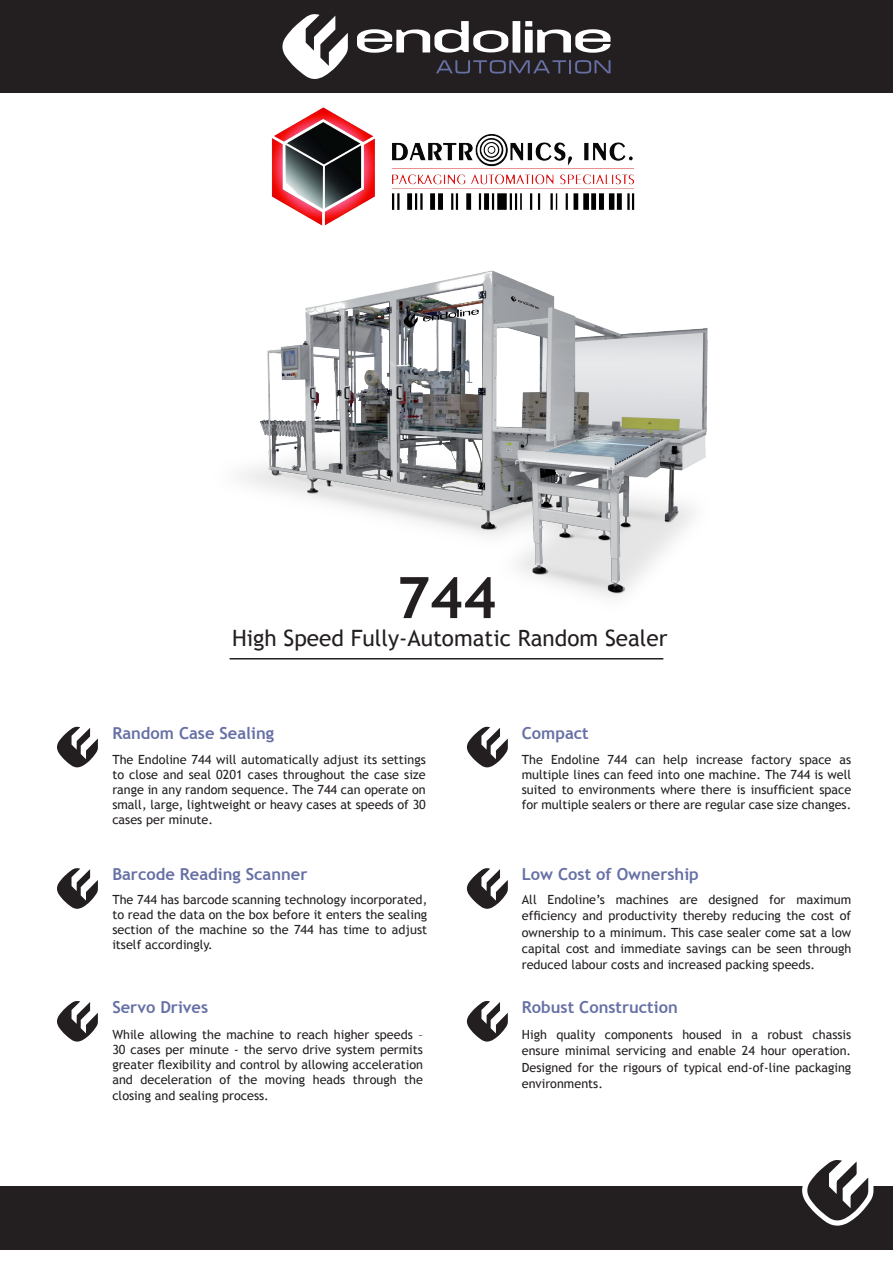
<style>
.page{position:relative;width:893px;height:1263px;background:#fff}
.page>*{position:absolute;margin:0;border:0;box-sizing:border-box;transform-origin:0 0}
.t1{font:700 57px "Trebuchet MS";color:#231f20}
.t2{font:22.5px "Trebuchet MS";color:#231f20}
.t3{font:700 16.5px "Trebuchet MS";color:#6770a5}
.t4{font:12.6px/15.1px "Trebuchet MS";color:#231f20;text-align:justify}
</style>
<div class="page">
<img style="left:240px;top:270px;width:468px;height:327px">
<hr style="left:230px;top:658px;width:433px;height:1px;background:#231f20">
<div style="left:0;top:0;width:893px;height:93px;background:#231f20"></div>
<svg style="left:357px;top:21px;width:253px;height:32px"></svg>
<svg style="left:282px;top:14px;width:66px;height:65px"></svg>
<svg style="left:436px;top:60px;width:174px;height:14px"></svg>
<div style="left:0;top:1186px;width:893px;height:63px;background:#231f20"></div>
<svg style="left:802px;top:1160px;width:72px;height:66px"></svg>
<svg style="left:57px;top:727px;width:41px;height:40px"></svg>
<svg style="left:57px;top:868px;width:41px;height:41px"></svg>
<svg style="left:57px;top:1001px;width:41px;height:41px"></svg>
<svg style="left:467px;top:727px;width:41px;height:40px"></svg>
<svg style="left:467px;top:868px;width:41px;height:41px"></svg>
<svg style="left:467px;top:1001px;width:41px;height:41px"></svg>
<img style="left:271px;top:107px;width:364px;height:119px">
<h1 class="t1" style="left:396px;top:562px;width:102px">744</h1>
<h2 class="t2" style="left:232px;top:625px;width:437px">High Speed Fully-Automatic Random Sealer</h2>
<h3 class="t3" style="left:112px;top:723px;width:163px">Random Case Sealing</h3>
<p class="t4" style="left:112px;top:752px;width:315px">The Endoline 744 will automatically adjust its settings to close and seal 0201 cases throughout the case size range in any random sequence. The 744 can operate on small, large, lightweight or heavy cases at speeds of 30 cases per minute.</p>
<h3 class="t3" style="left:112px;top:864px;width:197px">Barcode Reading Scanner</h3>
<p class="t4" style="left:112px;top:892px;width:316px">The 744 has barcode scanning technology incorporated, to read the data on the box before it enters the sealing section of the machine so the 744 has time to adjust itself accordingly.</p>
<h3 class="t3" style="left:112px;top:997px;width:97px">Servo Drives</h3>
<p class="t4" style="left:112px;top:1027px;width:312px">While allowing the machine to reach higher speeds – 30 cases per minute - the servo drive system permits greater flexibility and control by allowing acceleration and deceleration of the moving heads through the closing and sealing process.</p>
<h3 class="t3" style="left:522px;top:723px;width:69px">Compact</h3>
<p class="t4" style="left:522px;top:752px;width:331px">The Endoline 744 can help increase factory space as multiple lines can feed into one machine. The 744 is well suited to environments where there is insufficient space for multiple sealers or there are regular case size changes.</p>
<h3 class="t3" style="left:522px;top:864px;width:179px">Low Cost of Ownership</h3>
<p class="t4" style="left:522px;top:891px;width:331px;line-height:16.4px">All Endoline’s machines are designed for maximum efficiency and productivity thereby reducing the cost of ownership to a minimum. This case sealer come sat a low capital cost and immediate savings can be seen through reduced labour costs and increased packing speeds.</p>
<h3 class="t3" style="left:522px;top:997px;width:157px">Robust Construction</h3>
<p class="t4" style="left:522px;top:1026px;width:331px;line-height:16.4px">High quality components housed in a robust chassis ensure minimal servicing and enable 24 hour operation.<br>Designed for the rigours of typical end-of-line packaging environments.</p>
</div>
